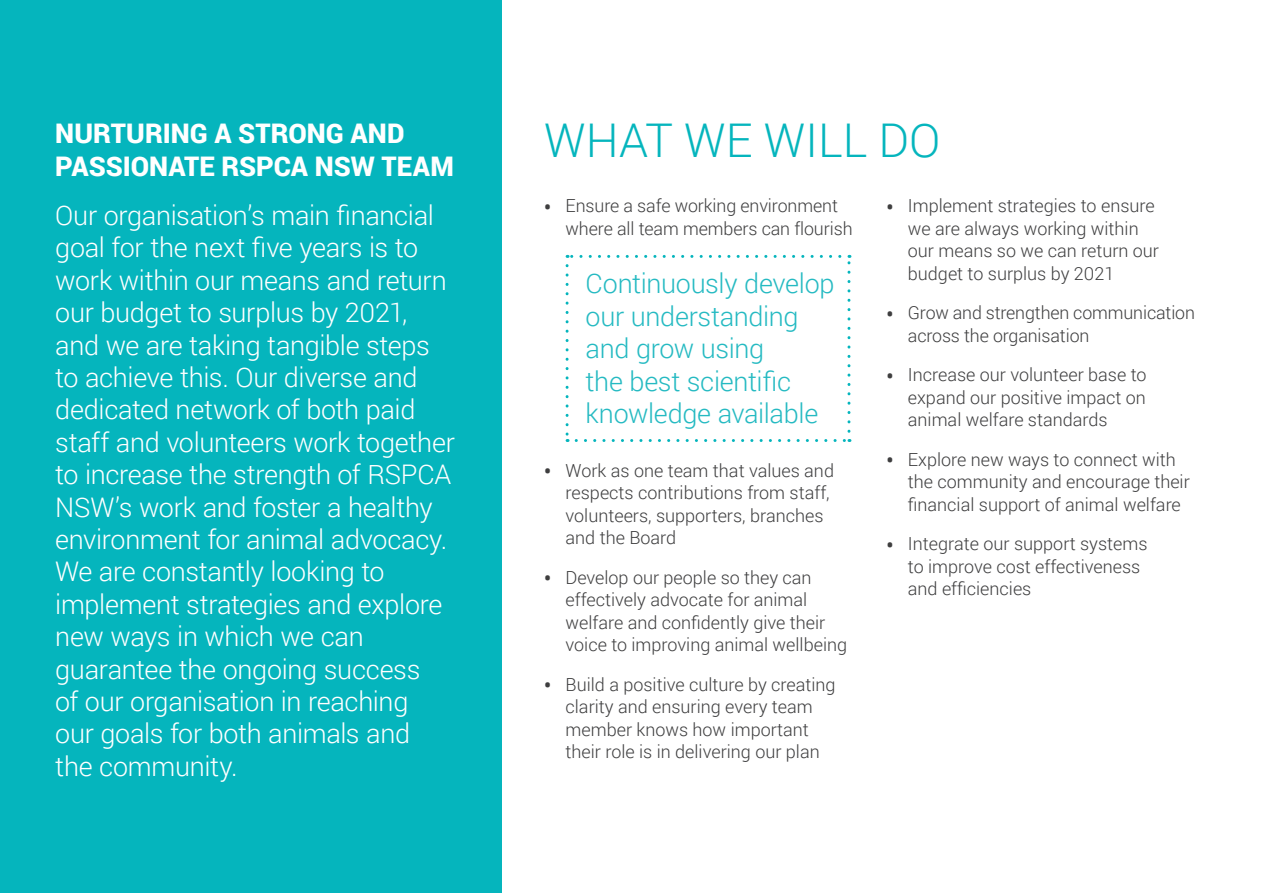
<style>
.page{position:relative;width:1263px;height:893px;background:#fff}
.page>*{position:absolute;margin:0;border:0;box-sizing:border-box;transform-origin:0 0}
.t1{font:300 46.5px "Roboto";color:#05b5bd}
.t2{font:300 27px/32.4px "Roboto";letter-spacing:-.01em;color:#fff}
.t3{font:300 27px/32.4px "Roboto";letter-spacing:-.01em;color:#25bac2}
.t4{font:900 27px/32.4px "Roboto";color:#fff}
.t5{font:300 18px/22.5px "Roboto";color:#3e3e3f}
.s1{font-weight:700;font-size:19.5px}
</style>
<div class="page">
<div style="left:0;top:0;width:502px;height:893px;background:#05b5bd"></div>
<svg style="left:566px;top:266px;width:3px;height:176px"></svg>
<svg style="left:576px;top:439px;width:274px;height:3px"></svg>
<svg style="left:847px;top:255px;width:3px;height:176px"></svg>
<svg style="left:567px;top:255px;width:273px;height:3px"></svg>
<h2 class="t4" style="left:55px;top:116px;width:400px">NURTURING A STRONG AND<br>PASSIONATE RSPCA NSW TEAM</h2>
<p class="t2" style="left:55px;top:198px;width:401px">Our organisation’s main financial goal for the next five years is to work within our means and return our budget to surplus by 2021, and we are taking tangible steps to achieve this. Our diverse and dedicated network of both paid staff and volunteers work together to increase the strength of RSPCA<br>NSW’s work and foster a healthy environment for animal advocacy.<br>We are constantly looking to implement strategies and explore new ways in which we can guarantee the ongoing success<br>of our organisation in reaching<br>our goals for both animals and<br>the community.</p>
<h1 class="t1" style="left:544px;top:108px;width:397px">WHAT WE WILL DO</h1>
<p class="t5" style="left:566px;top:194px;width:289px;text-indent:-21px"><span class="s1">•</span> Ensure a safe working environment where all team members can flourish</p>
<h2 class="t3" style="left:586px;top:267px;width:250px">Continuously develop our understanding and grow using<br>the best scientific knowledge available</h2>
<p class="t5" style="left:566px;top:458px;width:270px;text-indent:-21px"><span class="s1">•</span> Work as one team that values and respects contributions from staff, volunteers, supporters, branches and the Board</p>
<p class="t5" style="left:566px;top:565px;width:283px;text-indent:-21px"><span class="s1">•</span> Develop our people so they can effectively advocate for animal welfare and confidently give their voice to improving animal wellbeing</p>
<p class="t5" style="left:544px;top:672px;width:293px;text-align:center"><span class="s1">•</span> Build a positive culture by creating clarity and ensuring every team member knows how important<br>their role is in delivering our plan</p>
<p class="t5" style="left:908px;top:194px;width:253px;text-indent:-21px"><span class="s1">•</span> Implement strategies to ensure we are always working within our means so we can return our budget to surplus by 2021</p>
<p class="t5" style="left:908px;top:301px;width:289px;text-indent:-21px"><span class="s1">•</span> Grow and strengthen communication across the organisation</p>
<p class="t5" style="left:908px;top:363px;width:240px;text-align:justify;text-indent:-21px"><span class="s1">•</span> Increase our volunteer base to expand our positive impact on animal welfare standards</p>
<p class="t5" style="left:908px;top:447px;width:283px;text-indent:-21px"><span class="s1">•</span> Explore new ways to connect with the community and encourage their financial support of animal welfare</p>
<p class="t5" style="left:908px;top:532px;width:241px;text-indent:-21px"><span class="s1">•</span> Integrate our support systems to improve cost effectiveness and efficiencies</p>
</div>
